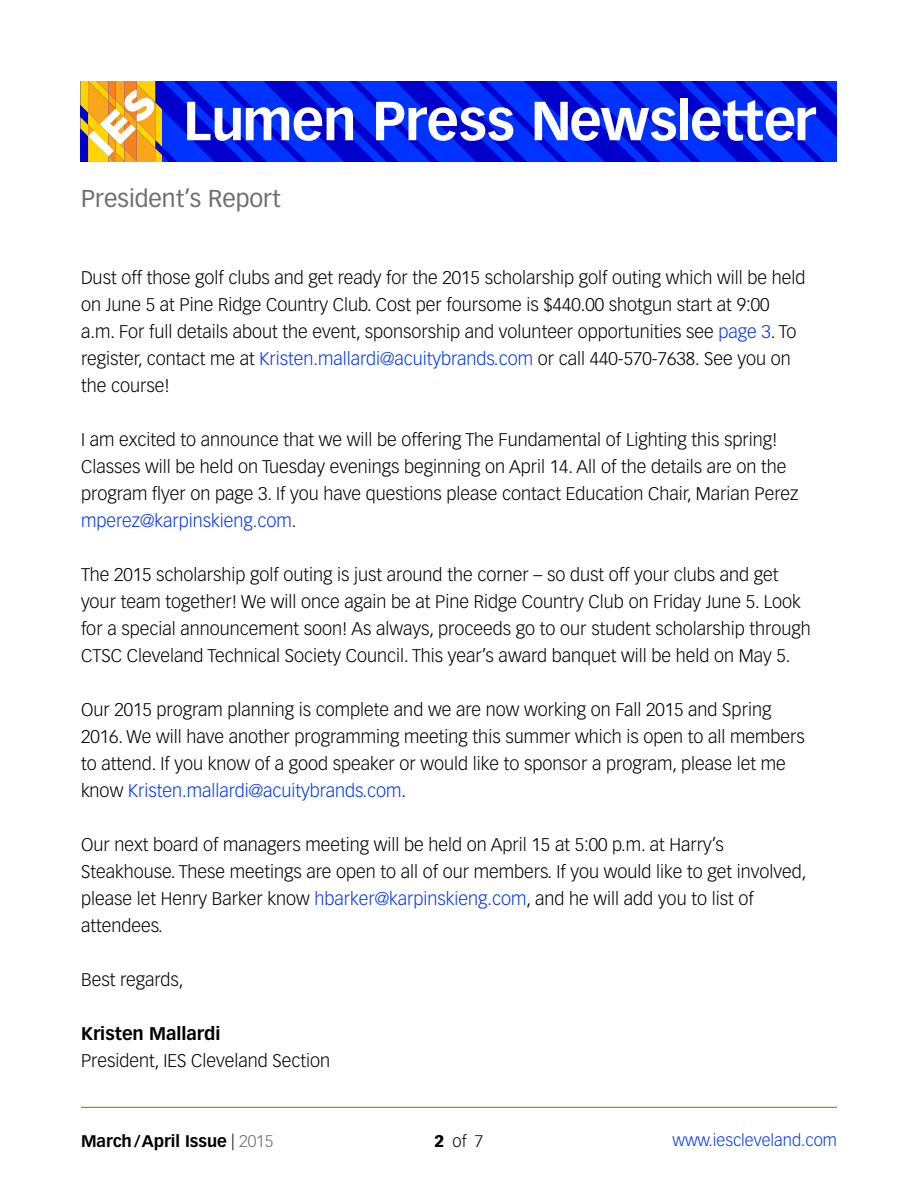
<style>
.page{position:relative;width:918px;height:1188px;background:#fff}
.page>*{position:absolute;margin:0;border:0;box-sizing:border-box;transform-origin:0 0}
.t1{font:700 54px "Vectora LH";letter-spacing:-.02em;color:#fff}
.t2{font:24px "Vectora LH";color:#6d6e71}
.t3{font:300 18px/27px "Vectora LH";color:#000}
.t4{font:700 18px "Vectora LH";color:#000}
.t5{font:700 16.5px "Vectora LH";color:#000}
.t6{font:300 16.5px "Vectora LH";color:#03f}
.t7{font:300 16.5px "Vectora LH";color:#000}
.s1{color:#03f}
.s2{font-weight:300}
.s3{font-weight:300;color:#6d6e71}
.s4{font-weight:900}
</style>
<div class="page">
<svg style="left:162px;top:81px;width:675px;height:81px;background:#001eea"></svg>
<svg style="left:80px;top:81px;width:82px;height:81px"></svg>
<hr style="left:81px;top:1107px;width:756px;height:1px;background:#d4711b">
<h1 class="t1" style="left:183px;top:88px;width:634px">Lumen Press Newsletter</h1>
<h2 class="t2" style="left:81px;top:184px;width:201px">President’s Report</h2>
<p class="t3" style="left:81px;top:264px;width:726px">Dust off those golf clubs and get ready for the 2015 scholarship golf outing which will be held on June 5 at Pine Ridge Country Club. Cost per foursome is $440.00 shotgun start at 9:00 a.m. For full details about the event, sponsorship and volunteer opportunities see <span class="s1">page 3</span>. To register, contact me at <span class="s1">Kristen.mallardi@acuitybrands.com</span> or call 440-570-7638. See you on the course!</p>
<p class="t3" style="left:81px;top:426px;width:719px">I am excited to announce that we will be offering The Fundamental of Lighting this spring!<br>Classes will be held on Tuesday evenings beginning on April 14. All of the details are on the program flyer on page 3. If you have questions please contact Education Chair, Marian Perez <span class="s1">mperez@karpinskieng.com</span>.</p>
<p class="t3" style="left:81px;top:561px;width:731px">The 2015 scholarship golf outing is just around the corner – so dust off your clubs and get your team together! We will once again be at Pine Ridge Country Club on Friday June 5. Look for a special announcement soon! As always, proceeds go to our student scholarship through CTSC Cleveland Technical Society Council. This year’s award banquet will be held on May 5.</p>
<p class="t3" style="left:81px;top:696px;width:725px">Our 2015 program planning is complete and we are now working on Fall 2015 and Spring 2016. We will have another programming meeting this summer which is open to all members to attend. If you know of a good speaker or would like to sponsor a program, please let me know <span class="s1">Kristen.mallardi@acuitybrands.com</span>.</p>
<p class="t3" style="left:81px;top:831px;width:727px">Our next board of managers meeting will be held on April 15 at 5:00 p.m. at Harry’s Steakhouse. These meetings are open to all of our members. If you would like to get involved, please let Henry Barker know <span class="s1">hbarker@karpinskieng.com</span>, and he will add you to list of attendees.</p>
<p class="t3" style="left:81px;top:966px;width:104px">Best regards,</p>
<p class="t4" style="left:81px;top:1022px;width:141px">Kristen Mallardi</p>
<p class="t3" style="left:81px;top:1047px;width:251px">President, IES Cleveland Section</p>
<p class="t5" style="left:81px;top:1131px;width:194px">March/April Issue <span class="s2">|</span> <span class="s3">2015</span></p>
<p class="t7" style="left:435px;top:1132px;width:50px"><span class="s4">2</span>of7</p>
<p class="t6" style="left:673px;top:1131px;width:166px">www.iescleveland.com</p>
</div>
